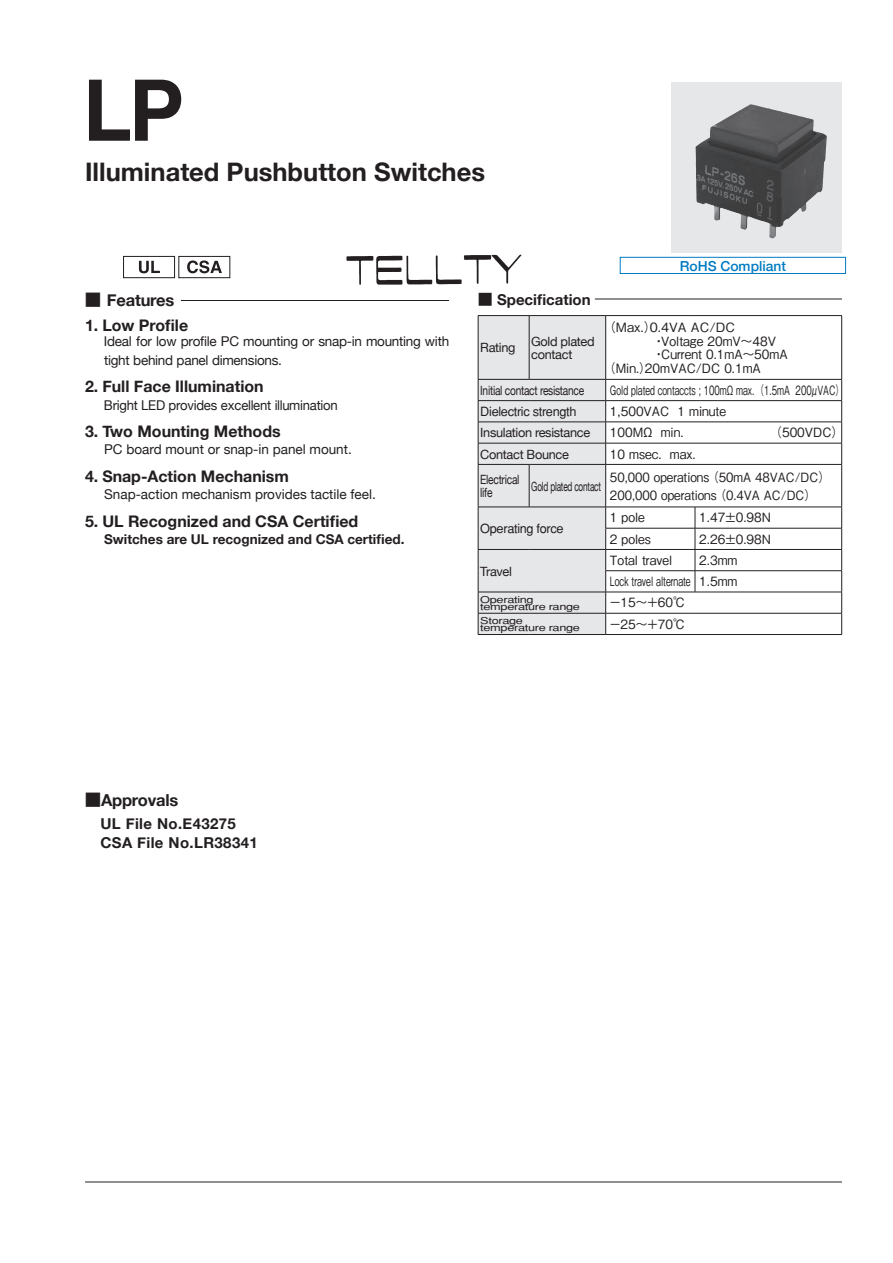
<style>
.page{position:relative;width:893px;height:1263px;background:#fff}
.page>*{position:absolute;margin:0;border:0;box-sizing:border-box;transform-origin:0 0}
.t1{font:700 85.5px "Helvetica Neue";color:#231f20;scale:.95 1}
.t2{font:700 25.5px "Helvetica Neue";color:#231f20}
.t3{font:700 16.5px "Helvetica Neue";letter-spacing:-.015em;color:#231f20}
.t4{font:700 15.9px "Helvetica Neue";color:#231f20}
.t5{font:700 15px/19.4px "Helvetica Neue";letter-spacing:.025em;color:#231f20}
.t6{font:700 15px "Helvetica Neue";color:#231f20}
.t7{font:500 13.8px "Helvetica Neue";color:#007bc2}
.t8{font:13.5px/18.5px "Helvetica Neue";letter-spacing:-.015em;color:#231f20}
.t9{font:700 13.5px "Helvetica Neue";color:#231f20}
.t10{font:500 12.75px/21.3px "Gothic BBB Pr 6 N";color:#231f20;text-align:right;scale:.95 1}
.t11{font:12.75px/13.5px "Helvetica Neue";letter-spacing:-.025em;color:#231f20}
.t12{font:500 12.75px/18px "Gothic BBB Pr 6 N";color:#231f20;scale:.92 1}
.t13{font:500 12.75px "Gothic BBB Pr 6 N";color:#231f20;scale:.67 1}
.t14{font:12.75px/13.5px "Helvetica Neue";letter-spacing:-.025em;color:#231f20;scale:.8 1}
.t15{font:500 12.75px "Gothic BBB";letter-spacing:-.025em;color:#231f20}
.t16{font:12.75px "Helvetica Neue";letter-spacing:-.025em;color:#231f20;scale:.65 1}
.t17{font:500 12.75px "Gothic BBB Pr 6 N";color:#231f20}
.t18{font:500 9.6px/7.5px "Gothic BBB";letter-spacing:-.025em;color:#231f20;scale:1.33 1}
.s1{font-family:"Midashi Go Pr 5 MB31";font-weight:400}
</style>
<div class="page">
<div style="left:620px;top:257px;width:226px;height:17px;border:1px solid #007bc2"></div>
<svg style="left:672px;top:82px;width:170px;height:170px;background:#b4b5b7"></svg>
<hr style="left:181px;top:300px;width:268px;height:1px;background:#231f20">
<img style="left:346px;top:254px;width:176px;height:31px">
<svg style="left:187px;top:260px;width:35px;height:13px"></svg>
<div style="left:179px;top:256px;width:51px;height:22px;border:1px solid #231f20"></div>
<svg style="left:139px;top:261px;width:21px;height:12px"></svg>
<div style="left:123px;top:256px;width:52px;height:22px;border:1px solid #231f20"></div>
<img style="left:695px;top:104px;width:56px;height:116px">
<hr style="left:85px;top:1182px;width:757px;height:1px;background:#231f20">
<hr style="left:595px;top:299px;width:247px;height:1px;background:#231f20">
<hr style="left:478px;top:315px;width:51px;height:1px;background:#231f20">
<hr style="left:529px;top:315px;width:77px;height:1px;background:#231f20">
<hr style="left:606px;top:315px;width:89px;height:1px;background:#231f20">
<hr style="left:695px;top:315px;width:147px;height:1px;background:#231f20">
<hr style="left:841px;top:316px;width:1px;height:63px;background:#231f20">
<hr style="left:606px;top:379px;width:89px;height:1px;background:#231f20">
<hr style="left:695px;top:379px;width:147px;height:1px;background:#231f20">
<hr style="left:606px;top:400px;width:89px;height:1px;background:#231f20">
<hr style="left:695px;top:400px;width:147px;height:1px;background:#231f20">
<hr style="left:606px;top:422px;width:89px;height:1px;background:#231f20">
<hr style="left:695px;top:422px;width:147px;height:1px;background:#231f20">
<hr style="left:606px;top:443px;width:89px;height:1px;background:#231f20">
<hr style="left:695px;top:443px;width:147px;height:1px;background:#231f20">
<svg style="left:841px;top:380px;width:1px;height:84px"></svg>
<hr style="left:606px;top:464px;width:89px;height:1px;background:#231f20">
<hr style="left:695px;top:464px;width:147px;height:1px;background:#231f20">
<hr style="left:841px;top:465px;width:1px;height:42px;background:#231f20">
<hr style="left:606px;top:507px;width:89px;height:1px;background:#231f20">
<hr style="left:695px;top:507px;width:147px;height:1px;background:#231f20">
<hr style="left:605px;top:528px;width:90px;height:1px;background:#231f20">
<hr style="left:695px;top:528px;width:147px;height:1px;background:#231f20">
<hr style="left:606px;top:549px;width:89px;height:1px;background:#231f20">
<hr style="left:695px;top:549px;width:147px;height:1px;background:#231f20">
<hr style="left:605px;top:570px;width:90px;height:1px;background:#231f20">
<hr style="left:695px;top:570px;width:147px;height:1px;background:#231f20">
<svg style="left:695px;top:507px;width:1px;height:85px"></svg>
<hr style="left:606px;top:592px;width:89px;height:1px;background:#231f20">
<hr style="left:695px;top:592px;width:147px;height:1px;background:#231f20">
<hr style="left:606px;top:613px;width:89px;height:1px;background:#231f20">
<svg style="left:478px;top:316px;width:128px;height:318px;background:#dedee0"></svg>
<hr style="left:695px;top:613px;width:147px;height:1px;background:#231f20">
<svg style="left:841px;top:507px;width:1px;height:127px"></svg>
<hr style="left:478px;top:634px;width:51px;height:1px;background:#231f20">
<hr style="left:529px;top:634px;width:77px;height:1px;background:#231f20">
<hr style="left:606px;top:634px;width:89px;height:1px;background:#231f20">
<hr style="left:695px;top:634px;width:147px;height:1px;background:#231f20">
<h1 class="t1" style="left:83px;top:43px;width:107px">LP</h1>
<h2 class="t2" style="left:85px;top:152px;width:402px">Illuminated Pushbutton Switches</h2>
<p class="t7" style="left:680px;top:255px;width:108px">RoHS Compliant</p>
<p class="t3" style="left:85px;top:288px;width:91px"><span class="s1">■</span> Features</p>
<p class="t4" style="left:85px;top:313px;width:105px">1. Low Profile</p>
<p class="t8" style="left:104px;top:333px;width:347px">Ideal for low profile PC mounting or snap-in mounting with tight behind panel dimensions.</p>
<p class="t4" style="left:85px;top:373px;width:180px">2. Full Face Illumination</p>
<p class="t8" style="left:104px;top:397px;width:235px">Bright LED provides excellent illumination</p>
<p class="t4" style="left:85px;top:419px;width:197px">3. Two Mounting Methods</p>
<p class="t8" style="left:104px;top:441px;width:249px">PC board mount or snap-in panel mount.</p>
<p class="t4" style="left:85px;top:464px;width:205px">4. Snap-Action Mechanism</p>
<p class="t8" style="left:104px;top:486px;width:273px">Snap-action mechanism provides tactile feel.</p>
<p class="t4" style="left:85px;top:509px;width:275px">5. UL Recognized and CSA Certified</p>
<p class="t9" style="left:104px;top:529px;width:302px">Switches are UL recognized and CSA certified.</p>
<p class="t6" style="left:478px;top:288px;width:114px"><span class="s1">■</span> Specification</p>
<p class="t11" style="left:480px;top:342px;width:37px">Rating</p>
<p class="t11" style="left:531px;top:335px;width:65px">Gold plated contact</p>
<p class="t17" style="left:603px;top:317px;width:133px">（Max.）0.4VA AC/DC</p>
<p class="t10" style="left:653px;top:329px;width:131px">・Voltage 20mV～48V</p>
<p class="t10" style="left:653px;top:343px;width:143px">・Current 0.1mA～50mA</p>
<p class="t10" style="left:604px;top:356px;width:167px">（Min.）20mVAC/DC 0.1mA</p>
<p class="t14" style="left:480px;top:384px;width:131px">Initial contact resistance</p>
<p class="t13" style="left:610px;top:380px;width:351px">Gold plated contaccts ; 100mΩ max. （1.5mA 200μVAC）</p>
<p class="t15" style="left:480px;top:404px;width:98px">Dielectric strength</p>
<p class="t10" style="left:610px;top:400px;width:124px">1,500VAC 1 minute</p>
<p class="t11" style="left:480px;top:427px;width:112px">Insulation resistance</p>
<p class="t10" style="left:610px;top:421px;width:79px">100MΩ min.</p>
<p class="t10" style="left:770px;top:421px;width:79px">（500VDC）</p>
<p class="t11" style="left:480px;top:448px;width:90px">Contact Bounce</p>
<p class="t10" style="left:610px;top:442px;width:92px">10 msec. max.</p>
<p class="t14" style="left:480px;top:473px;width:51px">Electrical life</p>
<p class="t16" style="left:531px;top:477px;width:109px">Gold plated contact</p>
<p class="t12" style="left:610px;top:467px;width:241px">50,000 operations （50mA 48VAC/DC）<br>200,000 operations （0.4VA AC/DC）</p>
<p class="t15" style="left:480px;top:521px;width:85px">Operating force</p>
<p class="t10" style="left:610px;top:506px;width:38px">1 pole</p>
<p class="t10" style="left:699px;top:506px;width:77px">1.47±0.98N</p>
<p class="t10" style="left:610px;top:527px;width:45px">2 poles</p>
<p class="t10" style="left:699px;top:527px;width:77px">2.26±0.98N</p>
<p class="t11" style="left:480px;top:565px;width:33px">Travel</p>
<p class="t10" style="left:610px;top:549px;width:136px">2.3mm<br>Lock travel alternate 1.5mm</p>
<p class="t10" style="left:610px;top:549px;width:67px">Total travel</p>
<p class="t18" style="left:480px;top:595px;width:77px">Operating temperature range</p>
<p class="t10" style="left:609px;top:591px;width:82px">－15～＋60℃</p>
<p class="t18" style="left:480px;top:617px;width:77px">Storage temperature range</p>
<p class="t10" style="left:609px;top:612px;width:82px">－25～＋70℃</p>
<p class="t3" style="left:85px;top:787px;width:95px"><span class="s1">■</span>Approvals</p>
<p class="t5" style="left:100px;top:814px;width:159px">UL File No.E43275<br>CSA File No.LR38341</p>
</div>
